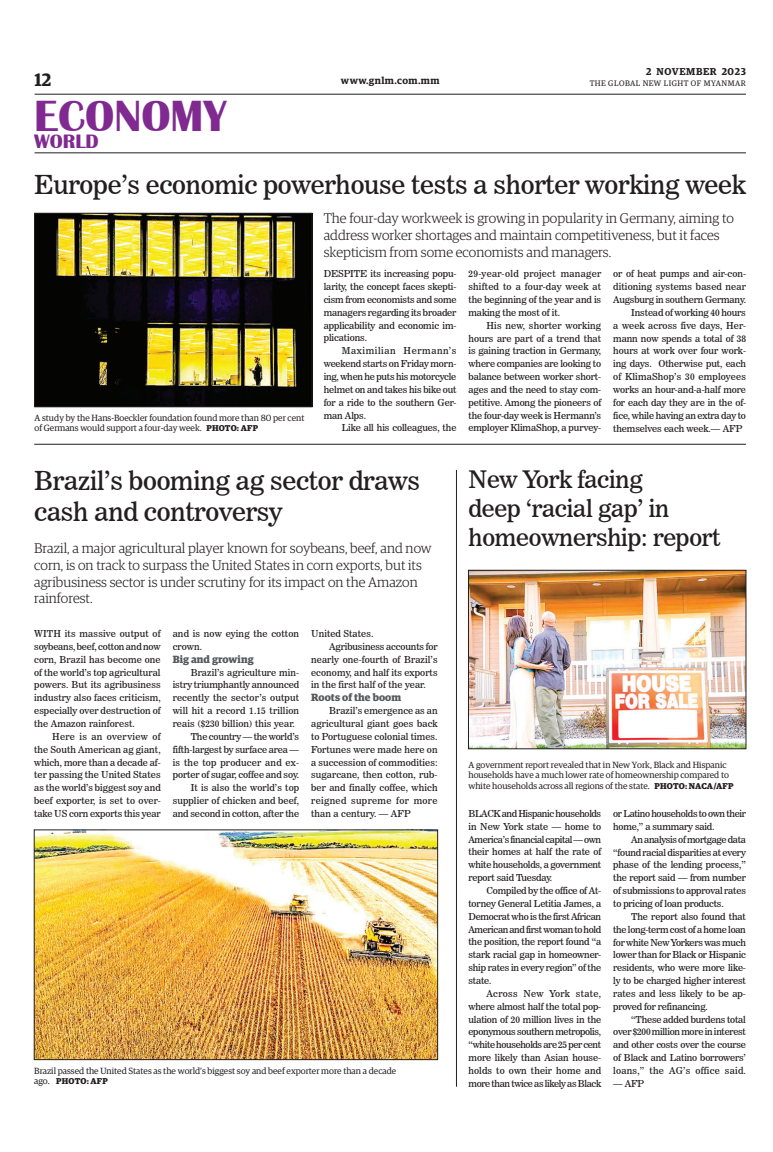
<style>
.page{position:relative;width:773px;height:1152px;background:#fff}
.page>*{position:absolute;margin:0;border:0;box-sizing:border-box;transform-origin:0 0}
.t1{font:700 45px "Britannic";color:#802990}
._2_Clm_Head{font:26px/31.2px "News 706 BT Roman C";letter-spacing:-.01em;color:#231f20}
._2_Clm_Head-2{font:24px/28.8px "News 706 BT Roman C";letter-spacing:-.01em;color:#231f20}
.t2{font:700 20px "Britannic";color:#802990}
.t3{font:600 18px "Guardian Egyp";color:#231f20}
.t4{font:300 14px/16.8px "Guardian Egyp";color:#231f20}
.Sub_Body{font:700 10.5px "Guardian Egyp";letter-spacing:.005em;color:#57585a}
.t5{font:600 10px "Guardian Egyp";letter-spacing:.055em;color:#231f20}
._2nd_Body{font:9.5px/12.9px "News 706 BT Roman C";letter-spacing:-.01em;color:#231f20;text-align:justify}
.Normal_Para{font:9.5px/12.9px "News 706 BT Roman C";letter-spacing:-.01em;color:#231f20;text-align:justify}
._2nd_Body-2{font:9.5px/12.9px "News 706 BT Roman C";letter-spacing:-.035em;color:#231f20}
._2nd_Body-3{font:9.5px/12.9px "News 706 BT Roman C";letter-spacing:.01em;color:#231f20}
.t6{font:9px/10.8px "Guardian Egyp";color:#231f20}
.t7{font:700 8.5px "Guardian Egyp";letter-spacing:.02em;color:#231f20}
.t8{font:8px "Guardian Egyp";letter-spacing:.06em;color:#231f20}
.s1{font-weight:700;font-size:8.5px}
.s2{font-weight:400;font-size:9px}
</style>
<div class="page">
<hr style="left:35px;top:94px;width:711px;height:1px;background:#231f20">
<hr style="left:35px;top:153px;width:711px;height:1px;background:#231f20">
<img style="left:36px;top:215px;width:274px;height:190px">
<div style="left:34px;top:213px;width:278px;height:194px;border:1px solid #231f20"></div>
<img style="left:36px;top:832px;width:400px;height:226px">
<div style="left:34px;top:830px;width:404px;height:230px;border:1px solid #231f20"></div>
<hr style="left:34px;top:444px;width:712px;height:1px;background:#231f20">
<img style="left:470px;top:572px;width:274px;height:175px">
<div style="left:468px;top:570px;width:278px;height:179px;border:1px solid #231f20"></div>
<hr style="left:456px;top:470px;width:1px;height:617px;background:#231f20">
<h3 class="t3" style="left:35px;top:67px;width:18px">12</h3>
<p class="t5" style="left:646px;top:64px;width:101px">2 NOVEMBER 2023</p>
<p class="t5" style="left:341px;top:73px;width:100px">www.gnlm.com.mm</p>
<p class="t8" style="left:589px;top:78px;width:158px">THE GLOBAL NEW LIGHT OF MYANMAR</p>
<h1 class="t1" style="left:34px;top:90px;width:194px">ECONOMY</h1>
<h3 class="t2" style="left:34px;top:130px;width:66px">WORLD</h3>
<p class="_2_Clm_Head" style="left:34px;top:169px;width:713px">Europe’s economic powerhouse tests a shorter working week</p>
<p class="t4" style="left:324px;top:209px;width:411px">The four-day workweek is growing in popularity in Germany, aiming to address worker shortages and maintain competitiveness, but it faces skepticism from some economists and managers.</p>
<p class="t6" style="left:35px;top:412px;width:271px">A study by the Hans-Boeckler foundation found more than 80 per cent of Germans would support a four-day week. <span class="s1">PHOTO: AFP</span></p>
<p class="Normal_Para" style="left:324px;top:267px;width:134px">DESPITE its increasing popu&shy;larity, the concept faces skepti&shy;cism from economists and some managers regarding its broader applicability and economic im&shy;plications.</p>
<p class="_2nd_Body" style="left:324px;top:344px;width:134px;text-indent:18px">Maximilian Hermann’s weekend starts on Friday morn&shy;ing, when he puts his motorcycle helmet on and takes his bike out for a ride to the southern Ger&shy;man Alps.</p>
<p class="_2nd_Body" style="left:342px;top:422px;width:116px">Like all his colleagues, the</p>
<p class="_2nd_Body" style="left:468px;top:267px;width:134px">29-year-old project manager shifted to a four-day week at the beginning of the year and is making the most of it.</p>
<p class="_2nd_Body" style="left:468px;top:319px;width:134px;text-indent:18px">His new, shorter working hours are part of a trend that is gaining traction in Germany, where companies are looking to balance between worker short&shy;ages and the need to stay com&shy;petitive. Among the pioneers of the four-day week is Hermann’s employer KlimaShop, a purvey-</p>
<p class="_2nd_Body" style="left:613px;top:267px;width:134px">or of heat pumps and air-con&shy;ditioning systems based near Augsburg in southern Germany.</p>
<p class="_2nd_Body" style="left:613px;top:306px;width:134px;text-indent:18px">Instead of working 40 hours a week across five days, Her&shy;mann now spends a total of 38 hours at work over four work&shy;ing days. Otherwise put, each of KlimaShop’s 30 employees works an hour-and-a-half more for each day they are in the of&shy;fice, while having an extra day to themselves each week.— AFP</p>
<p class="_2_Clm_Head" style="left:34px;top:465px;width:387px">Brazil’s booming ag sector draws cash and controversy</p>
<p class="t4" style="left:34px;top:539px;width:399px">Brazil, a major agricultural player known for soybeans, beef, and now corn, is on track to surpass the United States in corn exports, but its agribusiness sector is under scrutiny for its impact on the Amazon rainforest.</p>
<p class="Normal_Para" style="left:34px;top:627px;width:128px">WITH its massive output of soybeans, beef, cotton and now corn, Brazil has become one of the world’s top agricultural powers. But its agribusiness industry also faces criticism, especially over destruction of the Amazon rainforest.</p>
<p class="_2nd_Body" style="left:34px;top:730px;width:128px;text-indent:18px">Here is an overview of the South American ag giant, which, more than a decade af&shy;ter passing the United States as the world’s biggest soy and beef exporter, is set to over&shy;take US corn exports this year</p>
<p class="_2nd_Body-3" style="left:173px;top:627px;width:128px">and is now eying the cotton crown.</p>
<p class="Sub_Body" style="left:173px;top:651px;width:82px">Big and growing</p>
<p class="_2nd_Body" style="left:173px;top:666px;width:128px;text-indent:18px">Brazil’s agriculture min&shy;istry triumphantly announced recently the sector’s output will hit a record 1.15 trillion reais ($230 billion) this year.</p>
<p class="_2nd_Body" style="left:173px;top:730px;width:128px;text-indent:18px">The country — the world’s fifth-largest by surface area — is the top producer and ex&shy;porter of sugar, coffee and soy.</p>
<p class="_2nd_Body" style="left:173px;top:781px;width:128px;text-indent:18px">It is also the world’s top supplier of chicken and beef, and second in cotton, after the</p>
<p class="_2nd_Body" style="left:311px;top:627px;width:64px">United States.</p>
<p class="_2nd_Body" style="left:311px;top:640px;width:128px;text-indent:18px">Agribusiness accounts for nearly one-fourth of Brazil’s economy, and half its exports in the first half of the year.</p>
<p class="Sub_Body" style="left:311px;top:690px;width:92px">Roots of the boom</p>
<p class="_2nd_Body" style="left:311px;top:704px;width:128px;text-indent:18px">Brazil’s emergence as an agricultural giant goes back to Portuguese colonial times.<br>Fortunes were made here on a succession of commodities: sugarcane, then cotton, rub&shy;ber and finally coffee, which reigned supreme for more than a century. — AFP</p>
<p class="t6" style="left:34px;top:1064px;width:363px">Brazil passed the United States as the world’s biggest soy and beef exporter more than a decade</p>
<p class="t7" style="left:34px;top:1075px;width:75px"><span class="s2">ago.</span> PHOTO: AFP</p>
<p class="_2_Clm_Head-2" style="left:468px;top:465px;width:254px">New York facing<br>deep ‘racial gap’ in homeownership: report</p>
<p class="t6" style="left:468px;top:758px;width:266px">A government report revealed that in New York, Black and Hispanic households have a much lower rate of homeownership compared to white households across all regions of the state. <span class="s1">PHOTO: NACA/AFP</span></p>
<p class="Normal_Para" style="left:468px;top:807px;width:134px">BLACK and Hispanic households in New York state — home to America’s financial capital — own their homes at half the rate of white households, a government report said Tuesday.</p>
<p class="_2nd_Body" style="left:468px;top:884px;width:134px;text-indent:18px">Compiled by the office of At&shy;torney General Letitia James, a Democrat who is the first African American and first woman to hold the position, the report found “a stark racial gap in homeowner&shy;ship rates in every region” of the state.</p>
<p class="_2nd_Body" style="left:468px;top:987px;width:134px;text-indent:18px">Across New York state, where almost half the total pop&shy;ulation of 20 million lives in the eponymous southern metropolis, “white households are 25 per cent more likely than Asian house&shy;holds to own their home and more than twice as likely as Black</p>
<p class="_2nd_Body-2" style="left:613px;top:807px;width:134px">or Latino households to own their home,” a summary said.</p>
<p class="_2nd_Body" style="left:613px;top:833px;width:134px;text-indent:18px">An analysis of mortgage data “found racial disparities at every phase of the lending process,” the report said — from number of submissions to approval rates to pricing of loan products.</p>
<p class="_2nd_Body" style="left:613px;top:910px;width:134px;text-indent:18px">The report also found that the long-term cost of a home loan for white New Yorkers was much lower than for Black or Hispanic residents, who were more like&shy;ly to be charged higher interest rates and less likely to be ap&shy;proved for refinancing.</p>
<p class="_2nd_Body" style="left:613px;top:1013px;width:134px;text-indent:18px">“These added burdens total over $200 million more in interest and other costs over the course of Black and Latino borrowers’ loans,” the AG’s office said.</p>
<p class="_2nd_Body" style="left:613px;top:1077px;width:32px">— AFP</p>
</div>
